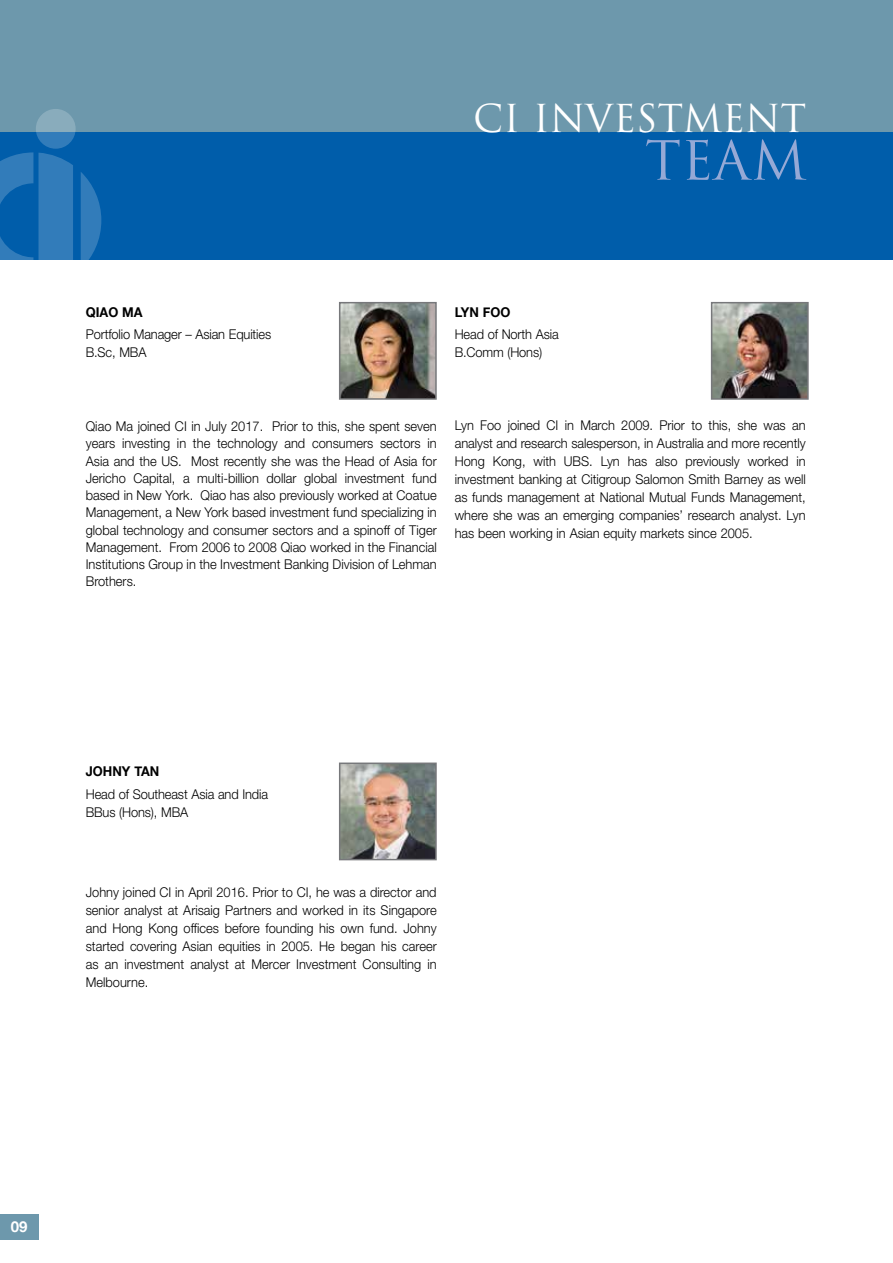
<style>
.page{position:relative;width:893px;height:1263px;background:#fff}
.page>*{position:absolute;margin:0;border:0;box-sizing:border-box;transform-origin:0 0}
.t1{font:52.5px "Trajan";color:#95a9d6}
.t2{font:37.5px "Trajan";color:#fff}
.t3{font:700 15px "Helvetica Neue";color:#fff}
.t4{font:300 13.5px/18px "Helvetica Neue";letter-spacing:-.005em;color:#000;scale:.95 1}
.t5{font:700 13.5px "Helvetica Neue";color:#000;scale:.95 1}
</style>
<div class="page">
<div style="left:0;top:1214px;width:38px;height:25px;background:#6d98ac"></div>
<div style="left:0;top:132px;width:893px;height:127px;background:#005daa"></div>
<div style="left:0;top:0;width:893px;height:132px;background:#6d98ac"></div>
<div style="left:39px;top:153px;width:34px;height:106px;background:#327cba"></div>
<svg style="left:36px;top:109px;width:40px;height:40px"></svg>
<svg style="left:0;top:152px;width:33px;height:107px"></svg>
<svg style="left:81px;top:172px;width:20px;height:87px"></svg>
<img style="left:714px;top:305px;width:92px;height:92px">
<div style="left:711px;top:302px;width:98px;height:98px;border:2px solid #77787b"></div>
<img style="left:342px;top:305px;width:92px;height:92px">
<div style="left:339px;top:302px;width:98px;height:98px;border:2px solid #77787b"></div>
<img style="left:342px;top:765px;width:92px;height:92px">
<div style="left:339px;top:762px;width:98px;height:98px;border:2px solid #77787b"></div>
<h2 class="t2" style="left:473px;top:95px;width:335px">CI INVESTMENT</h2>
<h1 class="t1" style="left:645px;top:129px;width:163px">TEAM</h1>
<p class="t5" style="left:86px;top:301px;width:61px">QIAO MA</p>
<p class="t4" style="left:86px;top:325px;width:197px">Portfolio Manager – Asian Equities<br>B.Sc, MBA</p>
<p class="t5" style="left:455px;top:301px;width:60px">LYN FOO</p>
<p class="t4" style="left:455px;top:325px;width:111px">Head of North Asia<br>B.Comm (Hons)</p>
<p class="t4" style="left:86px;top:417px;width:371px;line-height:17.2px;text-align:justify">Qiao Ma joined CI in July 2017. Prior to this, she spent seven years investing in the technology and consumers sectors in Asia and the US. Most recently she was the Head of Asia for Jericho Capital, a multi-billion dollar global investment fund based in New York. Qiao has also previously worked at Coatue Management, a New York based investment fund specializing in global technology and consumer sectors and a spinoff of Tiger Management. From 2006 to 2008 Qiao worked in the Financial Institutions Group in the Investment Banking Division of Lehman Brothers.</p>
<p class="t4" style="left:455px;top:416px;width:371px;text-align:justify">Lyn Foo joined CI in March 2009. Prior to this, she was an analyst and research salesperson, in Australia and more recently Hong Kong, with UBS. Lyn has also previously worked in investment banking at Citigroup Salomon Smith Barney as well as funds management at National Mutual Funds Management, where she was an emerging companies’ research analyst. Lyn has been working in Asian equity markets since 2005.</p>
<p class="t5" style="left:86px;top:761px;width:79px">JOHNY TAN</p>
<p class="t4" style="left:86px;top:784px;width:193px">Head of Southeast Asia and India<br>BBus (Hons), MBA</p>
<p class="t4" style="left:86px;top:883px;width:371px;text-align:justify">Johny joined CI in April 2016. Prior to CI, he was a director and senior analyst at Arisaig Partners and worked in its Singapore and Hong Kong offices before founding his own fund. Johny started covering Asian equities in 2005. He began his career as an investment analyst at Mercer Investment Consulting in Melbourne.</p>
<p class="t3" style="left:11px;top:1214px;width:18px">09</p>
</div>
